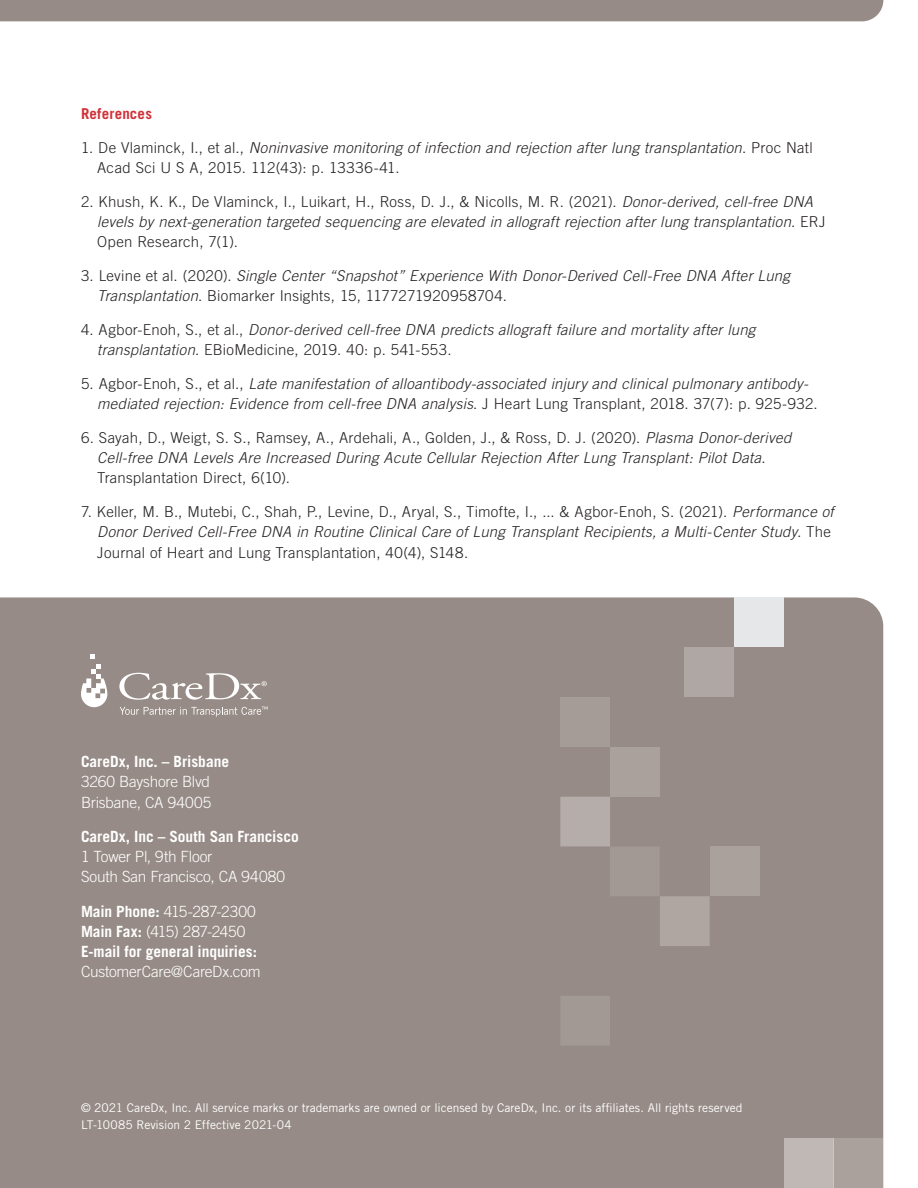
<style>
.page{position:relative;width:918px;height:1188px;background:#fff}
.page>*{position:absolute;margin:0;border:0;box-sizing:border-box;transform-origin:0 0}
.body{font:300 15.45px/20.2px "Trade Gothic LT Std";letter-spacing:-.015em;color:#fff}
.subheads{font:italic 300 15px/20.2px "Trade Gothic LT Std";letter-spacing:.02em;color:#231f20}
.subheads-2{font:300 15px/20.2px "Trade Gothic LT Std";letter-spacing:.02em;color:#231f20}
.subheads-3{font:700 15px "Trade Gothic LT Std";letter-spacing:.01em;color:#d13138}
.captions{font:12px "Trade Gothic LT Std";color:#fff}
.s1{font-style:normal}
.s2{font-style:italic}
.s3{font-weight:700}
</style>
<div class="page">
<div style="left:0;top:597px;width:883px;height:591px;background:#968b86"></div>
<div style="left:367px;top:1088px;width:50px;height:50px;background:#968b86"></div>
<div style="left:417px;top:1138px;width:50px;height:50px;background:#968b86"></div>
<div style="left:784px;top:1138px;width:49px;height:50px;background:#bfb8b5"></div>
<svg style="left:560px;top:797px;width:150px;height:149px"></svg>
<div style="left:560px;top:996px;width:50px;height:50px;background:#a29894"></div>
<div style="left:833px;top:1138px;width:50px;height:50px;background:#aaa19d"></div>
<div style="left:734px;top:597px;width:50px;height:50px;background:#e6e7e9"></div>
<div style="left:684px;top:647px;width:50px;height:50px;background:#afa7a3"></div>
<div style="left:610px;top:747px;width:50px;height:50px;background:#aaa19d"></div>
<div style="left:710px;top:846px;width:49px;height:50px;background:#aaa19d"></div>
<div style="left:318px;top:1039px;width:49px;height:49px;background:#968b86"></div>
<div style="left:0;top:1038px;width:50px;height:50px;background:#968b86"></div>
<div style="left:417px;top:1039px;width:50px;height:49px;background:#968b86"></div>
<div style="left:560px;top:697px;width:50px;height:50px;background:#a59c98"></div>
<svg style="left:81px;top:654px;width:26px;height:53px"></svg>
<svg style="left:119px;top:673px;width:148px;height:27px"></svg>
<svg style="left:120px;top:707px;width:148px;height:10px"></svg>
<div style="left:0;top:0;width:883px;height:21px;background:#968b86"></div>
<p class="subheads-3" style="left:81px;top:104px;width:73px">References</p>
<p class="subheads" style="left:97px;top:137px;width:717px;text-indent:-16px"><span class="s1">1 . D e V l a m i n c k , I . , e t a l . ,</span> Noninvasive monitoring of infection and rejection after lung transplantation<span class="s1">. P r o c N a t l<br>Acad Sci U S A, 2015. 112(43): p. 13336-41.</span></p>
<p class="subheads" style="left:97px;top:191px;width:730px;text-indent:-16px"><span class="s1">2. Khush, K. K., De Vlaminck, I., Luikart, H., Ross, D. J., &amp; Nicolls, M. R. (2021).</span> Donor-derived, cell-free DNA levels by next-generation targeted sequencing are elevated in allograft rejection after lung transplantation<span class="s1">. E R J<br>Open Research, 7(1).</span></p>
<p class="subheads" style="left:97px;top:265px;width:698px;text-indent:-16px"><span class="s1">3 . L e v i n e e t a l . ( 2 0 2 0 ) .</span> Single Center “Snapshot” Experience With Donor-Derived Cell-Free DNA After Lung<br>Transplantation<span class="s1">. Biomarker Insights, 15, 1177271920958704.</span></p>
<p class="subheads" style="left:97px;top:319px;width:663px;text-indent:-16px"><span class="s1">4 . A g b o r- E n o h , S . , e t a l . ,</span> Donor-derived cell-free DNA predicts allograft failure and mortality after lung transplantation<span class="s1">. EBioMedicine, 2019. 40: p. 541-553.</span></p>
<p class="subheads" style="left:97px;top:373px;width:722px;text-indent:-16px"><span class="s1">5 . A g b o r- E n o h , S . , e t a l . ,</span> Late manifestation of alloantibody-associated injury and clinical pulmonary antibody&shy;mediated rejection: Evidence from cell-free DNA analysis<span class="s1">. J H e a r t L u n g Tr a n s p l a n t , 2 0 1 8 . 3 7 ( 7 ) : p . 9 2 5 - 9 3 2 .</span></p>
<p class="subheads" style="left:97px;top:427px;width:699px;text-indent:-16px"><span class="s1">6. Sayah, D., Weigt, S. S., Ramsey, A., Ardehali, A., Golden, J., &amp; Ross, D. J. (2020).</span> Plasma Donor-derived<br>Cell-free DNA Levels Are Increased During Acute Cellular Rejection After Lung Transplant: Pilot Data<span class="s1">.<br>Transplantation Direct, 6(10).</span></p>
<p class="subheads-2" style="left:97px;top:501px;width:742px;text-indent:-16px">7. Keller, M. B., Mutebi, C., Shah, P., Levine, D., Aryal, S., Timofte, I., ... &amp; Agbor-Enoh, S. (2021). <span class="s2">Performance of<br>Donor Derived Cell-Free DNA in Routine Clinical Care of Lung Transplant Recipients, a Multi-Center Study.</span> T h e<br>Journal of Heart and Lung Transplantation, 40(4), S148.</p>
<p class="body" style="left:81px;top:751px;width:150px"><span class="s3">CareDx, Inc. – Brisbane<br></span>3260 Bayshore Blvd<br>Brisbane, CA 94005</p>
<p class="body" style="left:81px;top:826px;width:219px"><span class="s3">CareDx, Inc – South San Francisco<br></span>1 Tower Pl, 9th Floor<br>South San Francisco, CA 94080</p>
<p class="body" style="left:81px;top:901px;width:181px"><span class="s3">Main Phone:</span> 415-287-2300<br><span class="s3">Main Fax:</span> (415) 287-2450<br><span class="s3">E-mail for general inquiries:<br></span>CustomerCare@CareDx.com</p>
<p class="captions" style="left:81px;top:1100px;width:663px">© 2021 CareDx, Inc. All service marks or trademarks are owned or licensed by CareDx, Inc. or its affiliates. All rights reserved</p>
<p class="captions" style="left:81px;top:1117px;width:212px">LT-10085 Revision 2 Effective 2021-04</p>
</div>
